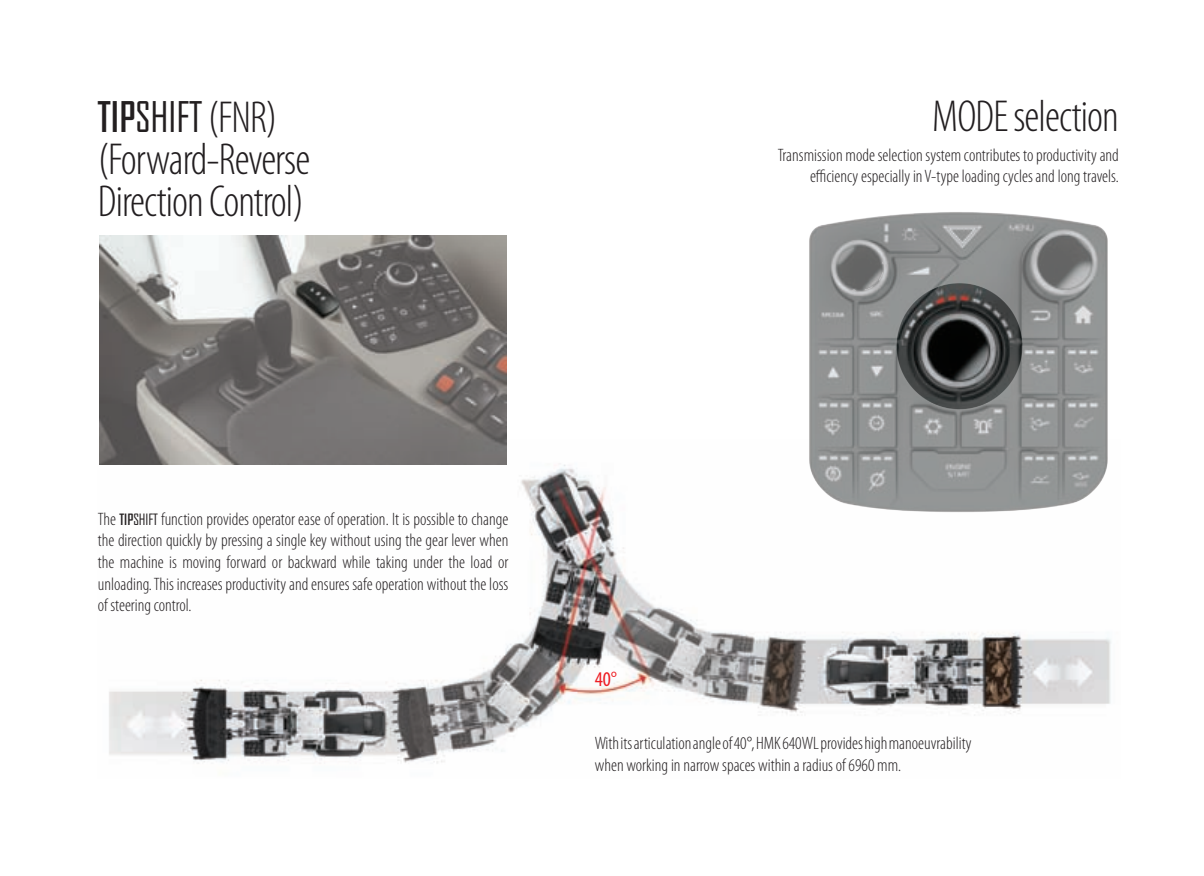
<style>
.page{position:relative;width:1204px;height:876px;background:#fff}
.page>*{position:absolute;margin:0;border:0;box-sizing:border-box;transform-origin:0 0}
.t1{font:300 condensed 45px/42px "Myriad Pro";letter-spacing:-.02em;color:#221e20}
.t2{font:40.5px "Bureau Agency";color:#231f20}
.t3{font:condensed 21px "Myriad Pro";color:#ee1d23}
.t4{font:300 condensed 18px/21.6px "Myriad Pro";color:#221e20;text-align:justify}
.s1{font-weight:700}
.s2{font-family:"Myriad Pro";font-weight:300;font-stretch:condensed;font-size:45px;color:#221e20}
.s3{font-family:"Bureau Agency";font-weight:700;font-stretch:normal;font-size:15px;color:#231f20}
.s4{font-family:"Bureau Agency";font-weight:400;font-stretch:normal;font-size:15px;color:#231f20}
</style>
<div class="page">
<img style="left:99px;top:440px;width:1012px;height:324px">
<img style="left:99px;top:235px;width:407px;height:229px">
<img style="left:794px;top:212px;width:317px;height:309px">
<h2 class="t2" style="left:98px;top:95px;width:181px"><span class="s1">TIP</span>SHIFT <span class="s2">(FNR)</span></h2>
<h1 class="t1" style="left:98px;top:139px;width:214px">(Forward-Reverse<br>Direction Control)</h1>
<h1 class="t1" style="left:932px;top:96px;width:188px">MODE selection</h1>
<p class="t4" style="left:777px;top:145px;width:342px;line-height:21px;text-align:right">Transmission mode selection system contributes to productivity and efficiency especially in V-type loading cycles and long travels.</p>
<p class="t4" style="left:98px;top:508px;width:412px">The <span class="s3">TIP</span><span class="s4">SHIFT</span> function provides operator ease of operation. It is possible to change the direction quickly by pressing a single key without using the gear lever when the machine is moving forward or backward while taking under the load or unloading. This increases productivity and ensures safe operation without the loss of steering control.</p>
<p class="t3" style="left:594px;top:666px;width:24px">40°</p>
<p class="t4" style="left:594px;top:733px;width:378px">With its articulation angle of 40°, HMK 640WL provides high manoeuvrability when working in narrow spaces within a radius of 6960 mm.</p>
</div>
